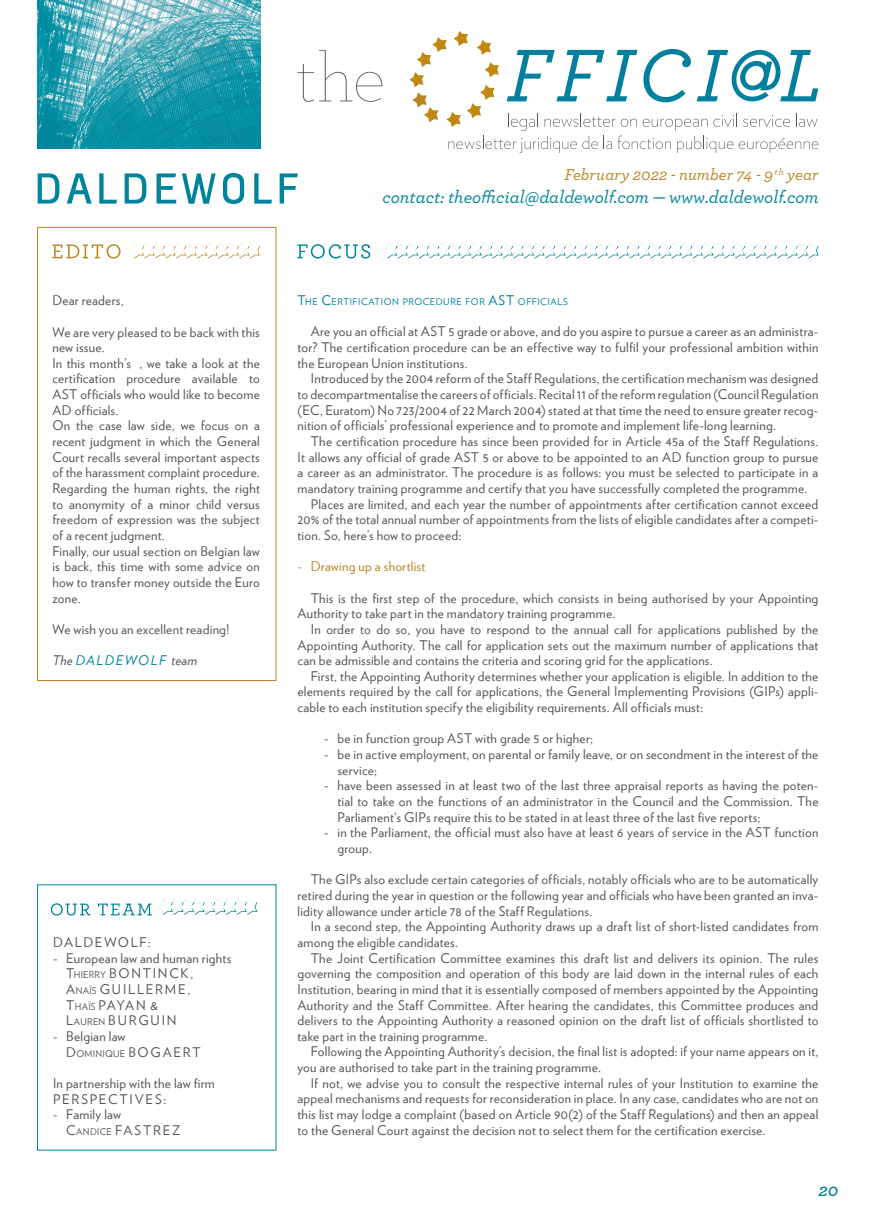
<style>
.page{position:relative;width:893px;height:1221px;background:#fff}
.page>*{position:absolute;margin:0;border:0;box-sizing:border-box;transform-origin:0 0}
.t1{font:italic 500 18px "Archer";color:#00839c}
.t2{font:italic 600 18px "Archer";color:#00839c}
.t3{font:italic 500 16.5px "Archer";color:#bc8422}
.texte_-_labeur_-_en{font:13.35px/15.6px "Verlag";letter-spacing:.015em;color:#55575c;text-align:justify}
.texte_-_edito_-_en{font:13.35px/15.6px "Verlag";letter-spacing:.015em;color:#55575c;text-align:justify}
.liste{font:13.35px/15.6px "Verlag";letter-spacing:.02em;color:#55575c}
.texte_-_labeur{font:13.35px/15.6px "Verlag";letter-spacing:.025em;color:#55575c}
.texte_-_labeur-2{font:13.35px "Verlag";letter-spacing:.135em;color:#55575c}
.texte_-_labeur_-_en-2{font:13.35px "Verlag";letter-spacing:.02em;color:#bc8422}
.texte_-_edito_-_en-2{font:italic 13.35px "Verlag";letter-spacing:.105em;color:#00839c}
.texte_-_labeur-3{font:13.35px "Verlag";letter-spacing:.14em;color:#55575c}
.texte_-_labeur-4{font:13.35px "Verlag";letter-spacing:.145em;color:#55575c}
.texte_-_labeur-5{font:13.35px "Verlag";letter-spacing:.12em;color:#55575c}
.sous-titre{font:9.3px "Verlag";letter-spacing:.06em;color:#00839c}
.texte_-_labeur-6{font:9.3px "Verlag";letter-spacing:.03em;color:#55575c}
.s1{color:#55575c}
.s2{font-style:inherit}
.s3{font-size:9.3px}
.s4{font-size:13.35px}
</style>
<div class="page">
<svg style="left:297px;top:50px;width:85px;height:52px"></svg>
<svg style="left:409px;top:31px;width:409px;height:122px"></svg>
<img style="left:37px;top:0;width:223px;height:149px">
<svg style="left:298px;top:244px;width:72px;height:14px"></svg>
<svg style="left:383px;top:243px;width:436px;height:15px"></svg>
<svg style="left:38px;top:173px;width:21px;height:30px"></svg>
<svg style="left:67px;top:173px;width:25px;height:30px"></svg>
<svg style="left:99px;top:173px;width:18px;height:31px"></svg>
<svg style="left:125px;top:173px;width:21px;height:30px"></svg>
<svg style="left:157px;top:173px;width:19px;height:30px"></svg>
<svg style="left:182px;top:173px;width:34px;height:31px"></svg>
<svg style="left:223px;top:173px;width:21px;height:31px"></svg>
<svg style="left:254px;top:173px;width:18px;height:31px"></svg>
<svg style="left:280px;top:173px;width:18px;height:30px"></svg>
<div style="left:37px;top:227px;width:239px;height:454px;border:1px solid #bc8422"></div>
<svg style="left:129px;top:243px;width:131px;height:15px"></svg>
<svg style="left:52px;top:244px;width:69px;height:14px"></svg>
<svg style="left:158px;top:899px;width:99px;height:15px"></svg>
<svg style="left:51px;top:903px;width:39px;height:12px"></svg>
<svg style="left:98px;top:903px;width:54px;height:12px"></svg>
<p class="texte_-_edito_-_en" style="left:52px;top:292px;width:73px">Dear readers,</p>
<p class="texte_-_edito_-_en" style="left:52px;top:323px;width:209px">We are very pleased to be back with this new issue.</p>
<p class="texte_-_edito_-_en" style="left:52px;top:354px;width:209px">In this month’s , we take a look at the certification procedure available to AST officials who would like to become AD officials.</p>
<p class="texte_-_edito_-_en" style="left:52px;top:417px;width:209px">On the case law side, we focus on a recent judgment in which the General Court recalls several important aspects of the harassment complaint procedure.</p>
<p class="texte_-_edito_-_en" style="left:52px;top:479px;width:209px">Regarding the human rights, the right to anonymity of a minor child versus freedom of expression was the subject of a recent judgment.</p>
<p class="texte_-_edito_-_en" style="left:52px;top:542px;width:209px">Finally, our usual section on Belgian law is back, this time with some advice on how to transfer money outside the Euro zone.</p>
<p class="texte_-_edito_-_en" style="left:52px;top:620px;width:178px">We wish you an excellent reading!</p>
<p class="texte_-_edito_-_en-2" style="left:52px;top:650px;width:146px"><span class="s1">The</span> DALDEWOLF <span class="s1">team</span></p>
<p class="texte_-_labeur-5" style="left:53px;top:932px;width:99px">DALDEWOLF:</p>
<p class="texte_-_labeur" style="left:53px;top:949px;width:180px">- European law and human rights</p>
<p class="texte_-_labeur-2" style="left:66px;top:963px;width:129px"><span class="s2">T</span><span class="s3">HIERRY</span> BONTINCK,</p>
<p class="texte_-_labeur-3" style="left:66px;top:979px;width:126px"><span class="s2">A</span><span class="s3">NAÏS</span> GUILLERME,</p>
<p class="texte_-_labeur" style="left:66px;top:996px;width:93px">T<span class="s3">HAÏS</span> PAYAN &amp;</p>
<p class="texte_-_labeur-4" style="left:66px;top:1010px;width:112px"><span class="s2">L</span><span class="s3">AUREN</span> BURGUIN</p>
<p class="texte_-_labeur" style="left:53px;top:1027px;width:74px">- Belgian law</p>
<p class="texte_-_labeur-6" style="left:66px;top:1046px;width:136px"><span class="s4">D</span>OMINIQUE <span class="s4">BOGAERT</span></p>
<p class="texte_-_labeur" style="left:53px;top:1074px;width:163px">In partnership with the law firm<br>PERSPECTIVES:</p>
<p class="texte_-_labeur" style="left:53px;top:1105px;width:70px">- Family law</p>
<p class="texte_-_labeur-2" style="left:66px;top:1119px;width:116px"><span class="s2">C</span><span class="s3">ANDICE</span> FASTREZ</p>
<p class="t3" style="left:564px;top:162px;width:256px">February 2022 - number 74 - 9<sup>th</sup> year</p>
<h1 class="t1" style="left:382px;top:184px;width:438px">contact: theofficial@daldewolf.com — www.daldewolf.com</h1>
<p class="sous-titre" style="left:297px;top:295px;width:271px"><span class="s4">T</span>HE <span class="s4">C</span>ERTIFICATION PROCEDURE FOR <span class="s4">AST</span> OFFICIALS</p>
<p class="texte_-_labeur_-_en" style="left:297px;top:323px;width:522px;text-indent:13px">Are you an official at AST 5 grade or above, and do you aspire to pursue a career as an administra&shy;tor? The certification procedure can be an effective way to fulfil your professional ambition within the European Union institutions.</p>
<p class="texte_-_labeur_-_en" style="left:297px;top:370px;width:522px;text-indent:13px">Introduced by the 2004 reform of the Staff Regulations, the certification mechanism was designed to decompartmentalise the careers of officials. Recital 11 of the reform regulation (Council Regulation (EC, Euratom) No 723/2004 of 22 March 2004) stated at that time the need to ensure greater recog&shy;nition of officials’ professional experience and to promote and implement life-long learning.</p>
<p class="texte_-_labeur_-_en" style="left:297px;top:433px;width:522px;text-indent:13px">The certification procedure has since been provided for in Article 45a of the Staff Regulations.<br>It allows any official of grade AST 5 or above to be appointed to an AD function group to pursue a career as an administrator. The procedure is as follows: you must be selected to participate in a mandatory training programme and certify that you have successfully completed the programme.</p>
<p class="texte_-_labeur_-_en" style="left:297px;top:495px;width:522px;text-indent:13px">Places are limited, and each year the number of appointments after certification cannot exceed 20% of the total annual number of appointments from the lists of eligible candidates after a competi&shy;tion. So, here’s how to proceed:</p>
<p class="texte_-_labeur_-_en-2" style="left:297px;top:556px;width:130px">- Drawing up a shortlist</p>
<p class="texte_-_labeur_-_en" style="left:297px;top:589px;width:522px;text-indent:13px">This is the first step of the procedure, which consists in being authorised by your Appointing<br>Authority to take part in the mandatory training programme.</p>
<p class="texte_-_labeur_-_en" style="left:297px;top:620px;width:522px;text-indent:13px">In order to do so, you have to respond to the annual call for applications published by the Appointing Authority. The call for application sets out the maximum number of applications that can be admissible and contains the criteria and scoring grid for the applications.</p>
<p class="texte_-_labeur_-_en" style="left:297px;top:667px;width:522px;text-indent:13px">First, the Appointing Authority determines whether your application is eligible. In addition to the elements required by the call for applications, the General Implementing Provisions (GIPs) appli&shy;cable to each institution specify the eligibility requirements. All officials must:</p>
<p class="liste" style="left:324px;top:730px;width:271px">- be in function group AST with grade 5 or higher;</p>
<p class="liste" style="left:337px;top:745px;width:482px;text-indent:-13px">- be in active employment, on parental or family leave, or on secondment in the interest of the service;</p>
<p class="liste" style="left:337px;top:777px;width:482px;text-align:justify;text-indent:-13px">- have been assessed in at least two of the last three appraisal reports as having the poten&shy;tial to take on the functions of an administrator in the Council and the Commission. The Parliament‘s GIPs require this to be stated in at least three of the last five reports;</p>
<p class="liste" style="left:337px;top:824px;width:482px;text-indent:-13px">- in the Parliament, the official must also have at least 6 years of service in the AST function group.</p>
<p class="texte_-_labeur_-_en" style="left:297px;top:871px;width:522px;text-indent:13px">The GIPs also exclude certain categories of officials, notably officials who are to be automatically retired during the year in question or the following year and officials who have been granted an inva&shy;lidity allowance under article 78 of the Staff Regulations.</p>
<p class="texte_-_labeur_-_en" style="left:297px;top:917px;width:522px;text-indent:13px">In a second step, the Appointing Authority draws up a draft list of short-listed candidates from among the eligible candidates.</p>
<p class="texte_-_labeur_-_en" style="left:297px;top:949px;width:522px;text-indent:13px">The Joint Certification Committee examines this draft list and delivers its opinion. The rules governing the composition and operation of this body are laid down in the internal rules of each Institution, bearing in mind that it is essentially composed of members appointed by the Appointing Authority and the Staff Committee. After hearing the candidates, this Committee produces and delivers to the Appointing Authority a reasoned opinion on the draft list of officials shortlisted to take part in the training programme.</p>
<p class="texte_-_labeur_-_en" style="left:297px;top:1043px;width:522px;text-indent:13px">Following the Appointing Authority’s decision, the final list is adopted: if your name appears on it, you are authorised to take part in the training programme.</p>
<p class="texte_-_labeur_-_en" style="left:297px;top:1074px;width:522px;text-indent:13px">If not, we advise you to consult the respective internal rules of your Institution to examine the appeal mechanisms and requests for reconsideration in place. In any case, candidates who are not on this list may lodge a complaint (based on Article 90(2) of the Staff Regulations) and then an appeal to the General Court against the decision not to select them for the certification exercise.</p>
<h1 class="t2" style="left:819px;top:1176px;width:21px">20</h1>
</div>
